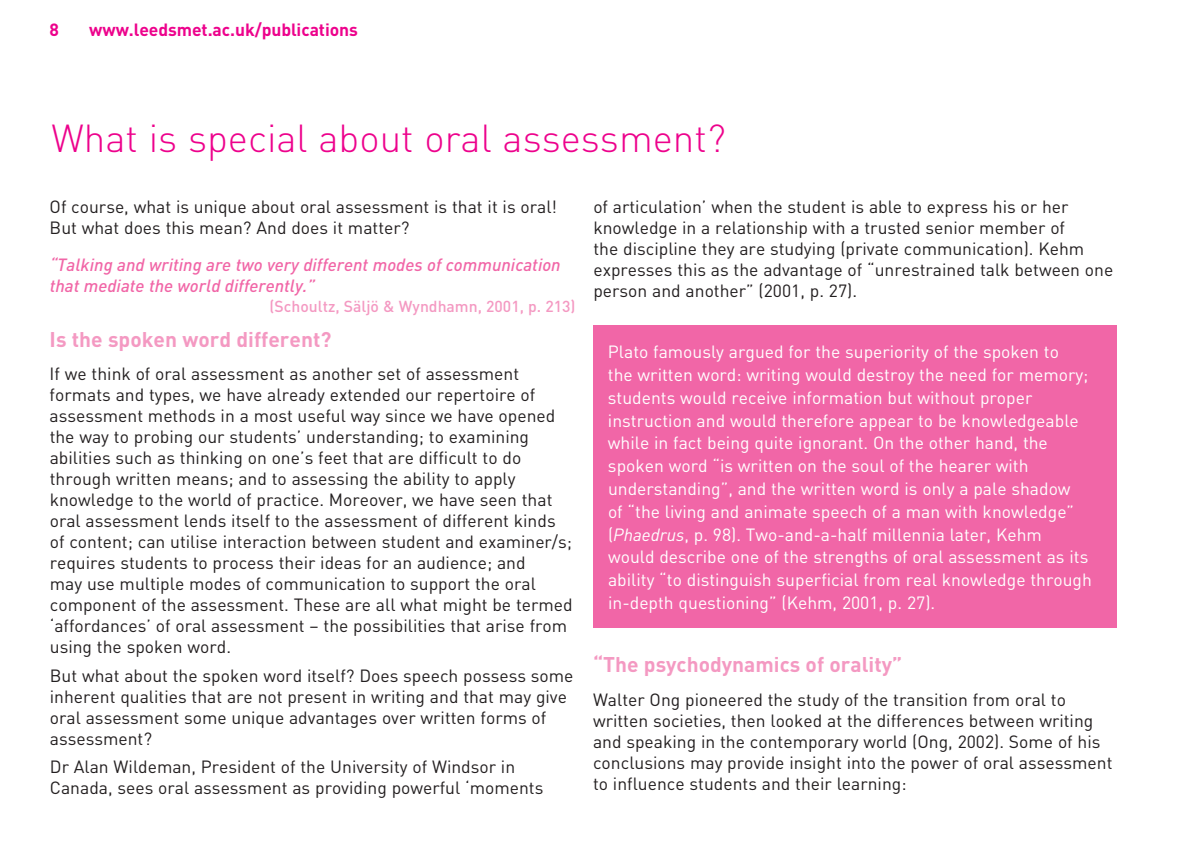
<style>
.page{position:relative;width:1191px;height:844px;background:#fff}
.page>*{position:absolute;margin:0;border:0;box-sizing:border-box;transform-origin:0 0}
.t1{font:300 38.5px "DIN";color:#ed028c}
.t2{font:700 21px "DIN";color:#f499c2}
.t3{font:17.5px/21px "DIN";color:#231f20}
.t4{font:17.5px/22.8px "DIN";color:#fff}
.t5{font:italic 500 17.5px/21px "DIN";color:#f166a7}
.t6{font:700 17.5px "DIN";letter-spacing:-.005em;color:#ed028c}
.t7{font:500 15.75px "DIN";color:#f499c2}
.s1{font-style:italic}
</style>
<div class="page">
<div style="left:593px;top:325px;width:523px;height:302px;background:#f166a7"></div>
<p class="t6" style="left:50px;top:19px;width:11px">8</p>
<p class="t6" style="left:89px;top:19px;width:270px">www.leedsmet.ac.uk/publications</p>
<h1 class="t1" style="left:51px;top:114px;width:676px">What is special about oral assessment?</h1>
<p class="t3" style="left:50px;top:196px;width:509px">Of course, what is unique about oral assessment is that it is oral!<br>But what does this mean? And does it matter?</p>
<p class="t5" style="left:50px;top:253px;width:512px">“Talking and writing are two very different modes of communication that mediate the world differently.”</p>
<p class="t7" style="left:269px;top:296px;width:307px">(Schoultz, Säljö &amp; Wyndhamn, 2001, p. 213)</p>
<p class="t2" style="left:50px;top:325px;width:283px">Is the spoken word different?</p>
<p class="t3" style="left:50px;top:363px;width:524px">If we think of oral assessment as another set of assessment formats and types, we have already extended our repertoire of assessment methods in a most useful way since we have opened the way to probing our students’ understanding; to examining abilities such as thinking on one’s feet that are difficult to do through written means; and to assessing the ability to apply knowledge to the world of practice. Moreover, we have seen that oral assessment lends itself to the assessment of different kinds of content; can utilise interaction between student and examiner/s; requires students to process their ideas for an audience; and<br>may use multiple modes of communication to support the oral component of the assessment. These are all what might be termed ‘affordances’ of oral assessment – the possibilities that arise from using the spoken word.</p>
<p class="t3" style="left:50px;top:664px;width:525px">But what about the spoken word itself? Does speech possess some inherent qualities that are not present in writing and that may give oral assessment some unique advantages over written forms of assessment?</p>
<p class="t3" style="left:50px;top:755px;width:495px">Dr Alan Wildeman, President of the University of Windsor in<br>Canada, sees oral assessment as providing powerful ‘moments</p>
<p class="t3" style="left:593px;top:196px;width:521px">of articulation’ when the student is able to express his or her knowledge in a relationship with a trusted senior member of<br>the discipline they are studying (private communication). Kehm expresses this as the advantage of “unrestrained talk between one person and another” (2001, p. 27).</p>
<p class="t4" style="left:608px;top:340px;width:485px">Plato famously argued for the superiority of the spoken to<br>the written word: writing would destroy the need for memory; students would receive information but without proper instruction and would therefore appear to be knowledgeable while in fact being quite ignorant. On the other hand, the spoken word “is written on the soul of the hearer with understanding”, and the written word is only a pale shadow<br>of “the living and animate speech of a man with knowledge” (<span class="s1">Phaedrus</span>, p. 98). Two-and-a-half millennia later, Kehm would describe one of the strengths of oral assessment as its ability “to distinguish superficial from real knowledge through in-depth questioning” (Kehm, 2001, p. 27).</p>
<p class="t2" style="left:593px;top:650px;width:311px">“The psychodynamics of orality”</p>
<p class="t3" style="left:593px;top:688px;width:521px">Walter Ong pioneered the study of the transition from oral to written societies, then looked at the differences between writing and speaking in the contemporary world (Ong, 2002). Some of his conclusions may provide insight into the power of oral assessment to influence students and their learning:</p>
</div>
